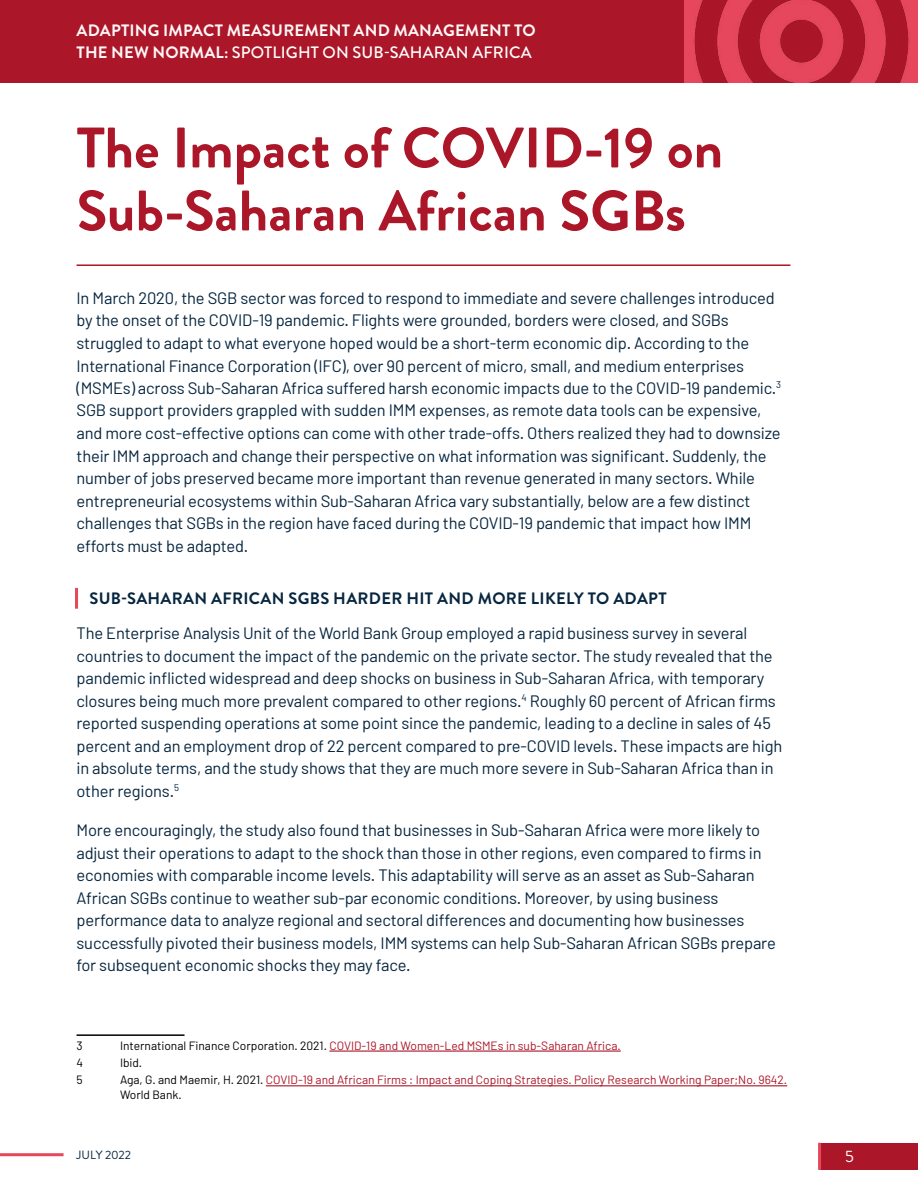
<style>
.page{position:relative;width:918px;height:1188px;background:#fff}
.page>*{position:absolute;margin:0;border:0;box-sizing:border-box;transform-origin:0 0}
.t1{font:700 57px/63px "Brandon Grotesque";color:#ab1728}
.t2{font:16.5px/22.5px "Barlow";letter-spacing:-.01em;color:#06253e}
.t3{font:700 16.5px/22.5px "Brandon Grotesque";letter-spacing:.01em;color:#fff7f8}
.t4{font:700 16.5px "Brandon Grotesque";letter-spacing:.02em;color:#06253e}
.t5{font:16.5px "Brandon Grotesque";color:#fff}
.t6{font:12px/14.4px "Barlow";color:#ab1728}
.t7{font:12px "Brandon Grotesque";letter-spacing:-.01em;color:#06253e}
.t8{font:12px "Barlow";color:#000}
.s1{font-weight:500;color:#fff}
.s2{color:#000}
</style>
<div class="page">
<div style="left:820px;top:1143px;width:98px;height:27px;background:#ab1728"></div>
<div style="left:0;top:0;width:918px;height:82px;background:#ab1728"></div>
<img style="left:685px;top:0;width:233px;height:82px">
<hr style="left:1px;top:1153px;width:61px;height:3px;background:#e64759">
<hr style="left:818px;top:1144px;width:3px;height:24px;background:#e64759">
<hr style="left:77px;top:264px;width:713px;height:2px;background:#ab1728">
<hr style="left:75px;top:588px;width:3px;height:21px;background:#e64759">
<hr style="left:77px;top:1034px;width:108px;height:2px;background:#000">
<hr style="left:329px;top:1051px;width:292px;height:1px;background:#ab1728">
<hr style="left:266px;top:1085px;width:521px;height:1px;background:#ab1728">
<p class="t3" style="left:77px;top:19px;width:461px">ADAPTING IMPACT MEASUREMENT AND MANAGEMENT TO<br>THE NEW NORMAL: <span class="s1">SPOTLIGHT ON SUB-SAHARAN AFRICA</span></p>
<h1 class="t1" style="left:77px;top:117px;width:648px">The Impact of COVID-19 on<br>Sub-Saharan African SGBs</h1>
<p class="t2" style="left:77px;top:286px;width:706px">In March 2020, the SGB sector was forced to respond to immediate and severe challenges introduced by the onset of the COVID-19 pandemic. Flights were grounded, borders were closed, and SGBs struggled to adapt to what everyone hoped would be a short-term economic dip. According to the International Finance Corporation (IFC), over 90 percent of micro, small, and medium enterprises (MSMEs) across Sub-Saharan Africa suffered harsh economic impacts due to the COVID-19 pandemic.<sup>3<br></sup>SGB support providers grappled with sudden IMM expenses, as remote data tools can be expensive, and more cost-effective options can come with other trade-offs. Others realized they had to downsize their IMM approach and change their perspective on what information was significant. Suddenly, the number of jobs preserved became more important than revenue generated in many sectors. While entrepreneurial ecosystems within Sub-Saharan Africa vary substantially, below are a few distinct challenges that SGBs in the region have faced during the COVID-19 pandemic that impact how IMM efforts must be adapted.</p>
<p class="t4" style="left:89px;top:587px;width:579px">SUB-SAHARAN AFRICAN SGBS HARDER HIT AND MORE LIKELY TO ADAPT</p>
<p class="t2" style="left:77px;top:621px;width:707px">The Enterprise Analysis Unit of the World Bank Group employed a rapid business survey in several countries to document the impact of the pandemic on the private sector. The study revealed that the pandemic inflicted widespread and deep shocks on business in Sub-Saharan Africa, with temporary closures being much more prevalent compared to other regions.<sup>4</sup> Roughly 60 percent of African firms reported suspending operations at some point since the pandemic, leading to a decline in sales of 45 percent and an employment drop of 22 percent compared to pre-COVID levels. These impacts are high in absolute terms, and the study shows that they are much more severe in Sub-Saharan Africa than in other regions.<sup>5</sup></p>
<p class="t2" style="left:77px;top:818px;width:701px">More encouragingly, the study also found that businesses in Sub-Saharan Africa were more likely to adjust their operations to adapt to the shock than those in other regions, even compared to firms in economies with comparable income levels. This adaptability will serve as an asset as Sub-Saharan African SGBs continue to weather sub-par economic conditions. Moreover, by using business performance data to analyze regional and sectoral differences and documenting how businesses successfully pivoted their business models, IMM systems can help Sub-Saharan African SGBs prepare for subsequent economic shocks they may face.</p>
<p class="t8" style="left:77px;top:1038px;width:8px">3</p>
<p class="t6" style="left:120px;top:1038px;width:502px"><span class="s2">International Finance Corporation. 2021.</span> COVID-19 and Women-Led MSMEs in sub-Saharan Africa.</p>
<p class="t8" style="left:77px;top:1055px;width:8px">4</p>
<p class="t8" style="left:120px;top:1055px;width:24px">Ibid.</p>
<p class="t8" style="left:77px;top:1073px;width:8px">5</p>
<p class="t6" style="left:120px;top:1072px;width:669px"><span class="s2">Aga, G. and Maemir, H. 2021.</span> COVID-19 and African Firms : Impact and Coping Strategies. Policy Research Working Paper;No. 9642.<br><span class="s2">World Bank.</span></p>
<p class="t7" style="left:77px;top:1147px;width:56px">JULY 2022</p>
<p class="t5" style="left:845px;top:1145px;width:10px">5</p>
</div>
